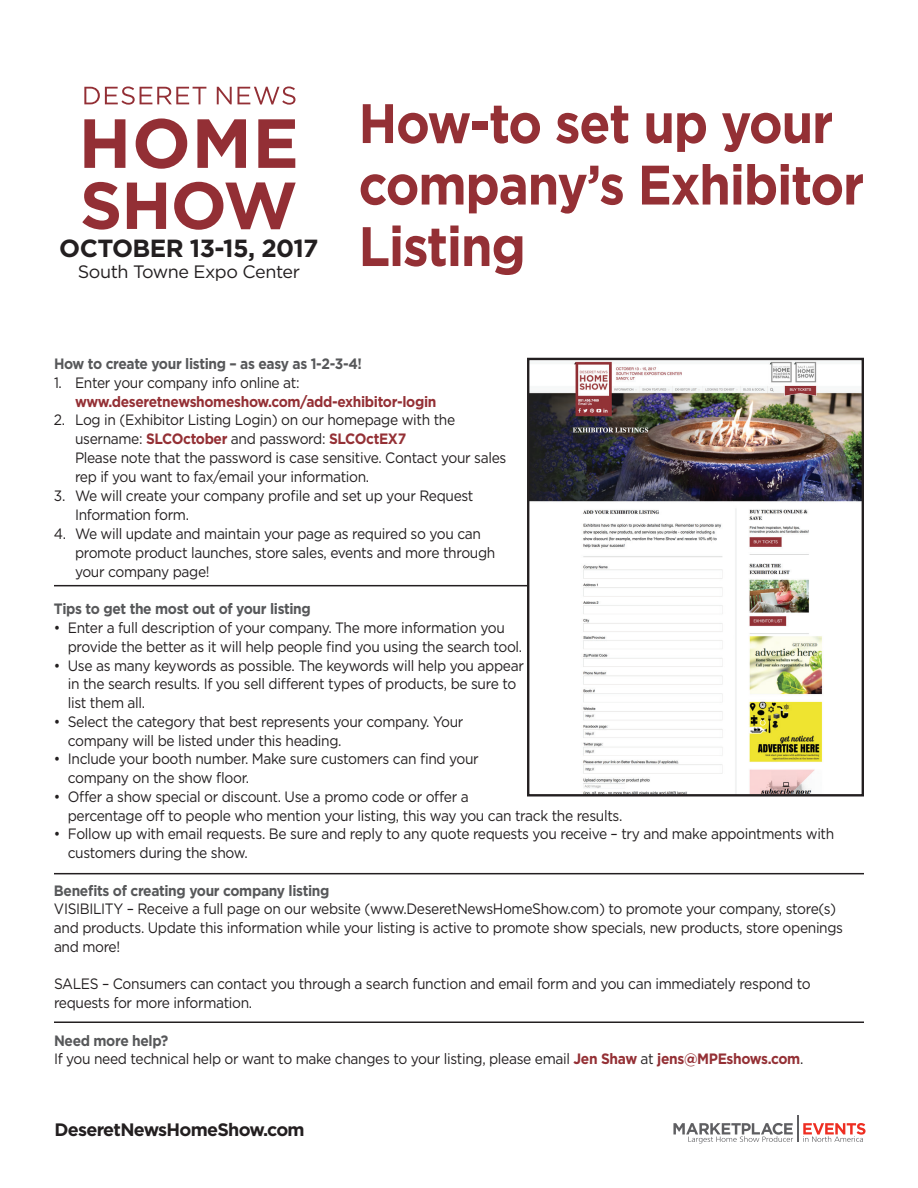
<style>
.page{position:relative;width:918px;height:1188px;background:#fff}
.page>*{position:absolute;margin:0;border:0;box-sizing:border-box;transform-origin:0 0}
.t1{font:700 55.5px/61.5px "Gotham";letter-spacing:-.025em;color:#943035;scale:.92 1}
.t2{font:700 24.75px "Gotham";letter-spacing:-.025em;color:#231f20}
.t3{font:700 18px "Gotham";letter-spacing:-.04em;color:#231f20}
.t4{font:18px "Gotham";letter-spacing:-.025em;color:#231f20}
.t5{font:15px/18.8px "Gotham";letter-spacing:-.025em;color:#231f20;scale:.92 1}
.t6{font:700 15px "Gotham";letter-spacing:-.025em;color:#57585a;scale:.92 1}
.t7{font:700 15px "Gotham";letter-spacing:-.025em;color:#943035;scale:.92 1}
.s1{font-weight:700;color:#943035}
.s2{font-weight:700;color:#57585a}
</style>
<div class="page">
<hr style="left:54px;top:585px;width:494px;height:1px;background:#231f20">
<hr style="left:54px;top:873px;width:810px;height:1px;background:#231f20">
<hr style="left:54px;top:1022px;width:810px;height:1px;background:#231f20">
<hr style="left:797px;top:1115px;width:2px;height:27px;background:#5f5f62">
<svg style="left:673px;top:1123px;width:120px;height:20px"></svg>
<svg style="left:803px;top:1123px;width:63px;height:19px"></svg>
<svg style="left:84px;top:86px;width:122px;height:19px"></svg>
<svg style="left:217px;top:86px;width:78px;height:19px"></svg>
<svg style="left:84px;top:119px;width:41px;height:49px"></svg>
<svg style="left:136px;top:118px;width:51px;height:51px"></svg>
<svg style="left:197px;top:119px;width:49px;height:49px"></svg>
<svg style="left:258px;top:119px;width:37px;height:49px"></svg>
<svg style="left:82px;top:182px;width:37px;height:48px"></svg>
<svg style="left:127px;top:183px;width:39px;height:46px"></svg>
<svg style="left:174px;top:182px;width:122px;height:48px"></svg>
<img style="left:530px;top:361px;width:331px;height:433px">
<div style="left:527px;top:358px;width:337px;height:439px;border:2px solid #231f20"></div>
<h2 class="t2" style="left:59px;top:231px;width:261px">OCTOBER 13-15, 2017</h2>
<p class="t4" style="left:78px;top:260px;width:224px">South Towne Expo Center</p>
<h1 class="t1" style="left:358px;top:92px;width:551px">How-to set up your company’s Exhibitor<br>Listing</h1>
<p class="t6" style="left:54px;top:354px;width:336px">How to create your listing – as easy as 1-2-3-4!</p>
<p class="t5" style="left:54px;top:373px;width:268px">1. Enter your company info online at:</p>
<p class="t7" style="left:75px;top:391px;width:394px">www.deseretnewshomeshow.com/add-exhibitor-login</p>
<p class="t5" style="left:75px;top:410px;width:471px;text-indent:-21px">2. Log in (Exhibitor Listing Login) on our homepage with the username: <span class="s1">SLCOctober</span> and password: <span class="s1">SLCOctEX7<br></span>Please note that the password is case sensitive. Contact your sales rep if you want to fax/email your information.</p>
<p class="t5" style="left:75px;top:486px;width:435px;text-indent:-21px">3. We will create your company profile and set up your Request<br>Information form.</p>
<p class="t5" style="left:75px;top:524px;width:459px;text-indent:-21px">4. We will update and maintain your page as required so you can promote product launches, store sales, events and more through your company page!</p>
<p class="t6" style="left:54px;top:599px;width:281px">Tips to get the most out of your listing</p>
<p class="t5" style="left:68px;top:618px;width:495px;text-indent:-14px">• Enter a full description of your company. The more information you provide the better as it will help people find you using the search tool.</p>
<p class="t5" style="left:68px;top:656px;width:497px;text-indent:-14px">• Use as many keywords as possible. The keywords will help you appear in the search results. If you sell different types of products, be sure to list them all.</p>
<p class="t5" style="left:68px;top:712px;width:432px;text-indent:-14px">• Select the category that best represents your company. Your company will be listed under this heading.</p>
<p class="t5" style="left:68px;top:749px;width:448px;text-indent:-14px">• Include your booth number. Make sure customers can find your company on the show floor.</p>
<p class="t5" style="left:68px;top:787px;width:604px;text-indent:-14px">• Offer a show special or discount. Use a promo code or offer a<br>percentage off to people who mention your listing, this way you can track the results.</p>
<p class="t5" style="left:68px;top:824px;width:835px;text-indent:-14px">• Follow up with email requests. Be sure and reply to any quote requests you receive – try and make appointments with customers during the show.</p>
<p class="t6" style="left:54px;top:880px;width:301px">Benefits of creating your company listing</p>
<p class="t5" style="left:54px;top:899px;width:859px">VISIBILITY – Receive a full page on our website (www.DeseretNewsHomeShow.com) to promote your company, store(s) and products. Update this information while your listing is active to promote show specials, new products, store openings and more!</p>
<p class="t5" style="left:54px;top:974px;width:824px">SALES – Consumers can contact you through a search function and email form and you can immediately respond to requests for more information.</p>
<p class="t5" style="left:54px;top:1031px;width:816px"><span class="s2">Need more help?<br></span>If you need technical help or want to make changes to your listing, please email <span class="s1">Jen Shaw</span> at <span class="s1">jens@MPEshows.com</span>.</p>
<p class="t3" style="left:54px;top:1118px;width:252px">DeseretNewsHomeShow.com</p>
</div>
